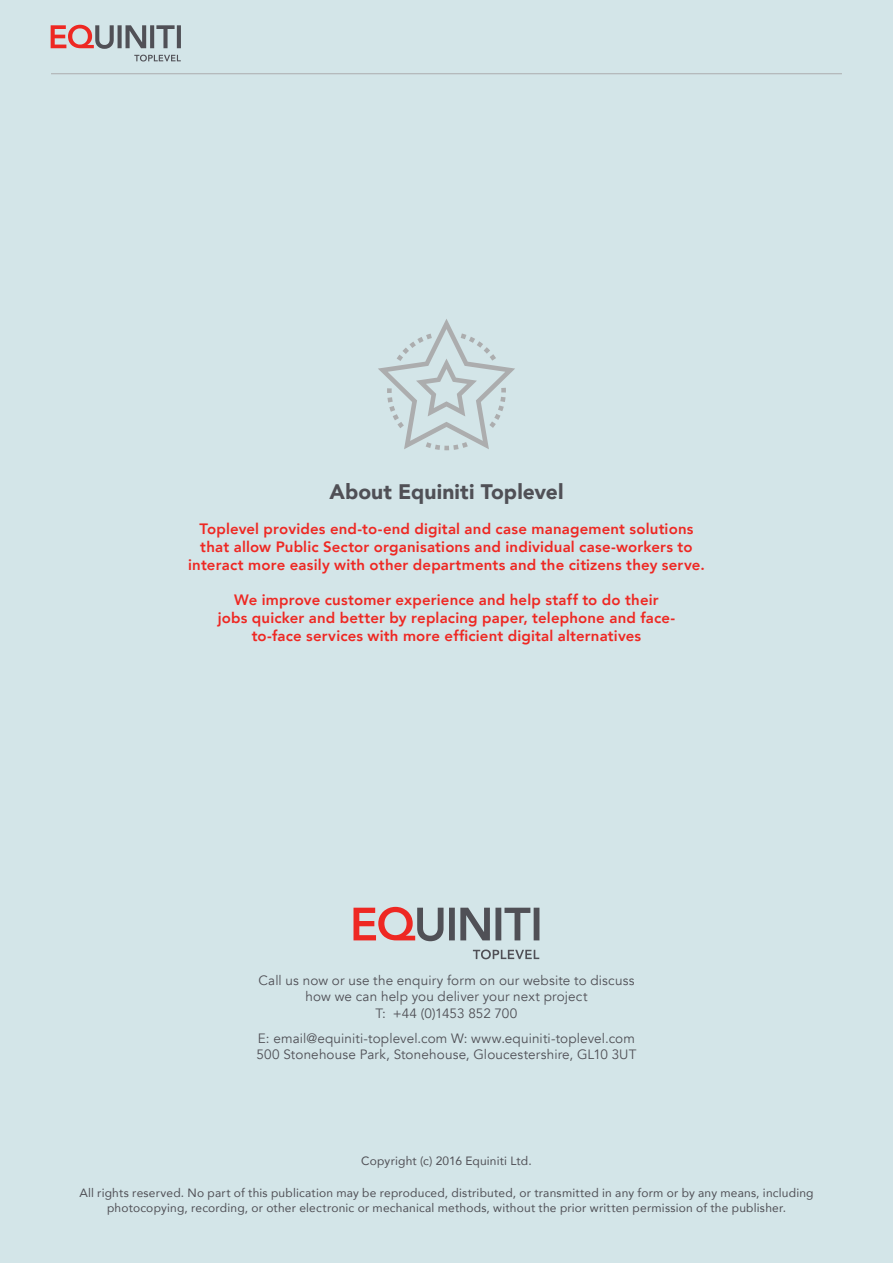
<style>
.page{position:relative;width:893px;height:1263px;background:#d3e5e8}
.page>*{position:absolute;margin:0;border:0;box-sizing:border-box;transform-origin:0 0}
.t1{font:900 21px "Avenir";color:#505056}
.t2{font:800 15px/18px "Avenir";letter-spacing:.01em;color:#ee2823;text-align:center}
.t3{font:13.5px/16.5px "Avenir";letter-spacing:.01em;color:#505056;text-align:center}
.t4{font:12px/15px "Avenir";letter-spacing:.015em;color:#505056;text-align:center}
</style>
<div class="page">
<svg style="left:378px;top:319px;width:137px;height:131px"></svg>
<svg style="left:353px;top:907px;width:186px;height:34px"></svg>
<svg style="left:473px;top:949px;width:66px;height:10px"></svg>
<hr style="left:51px;top:73px;width:791px;height:1px;background:#acadae">
<svg style="left:51px;top:25px;width:130px;height:24px"></svg>
<svg style="left:134px;top:55px;width:47px;height:7px"></svg>
<h1 class="t1" style="left:329px;top:474px;width:235px">About Equiniti Toplevel</h1>
<p class="t2" style="left:188px;top:519px;width:518px">Toplevel provides end-to-end digital and case management solutions that allow Public Sector organisations and individual case-workers to interact more easily with other departments and the citizens they serve.</p>
<p class="t2" style="left:218px;top:590px;width:459px">We improve customer experience and help staff to do their jobs quicker and better by replacing paper, telephone and face&shy;to-face services with more efficient digital alternatives</p>
<p class="t3" style="left:258px;top:972px;width:378px">Call us now or use the enquiry form on our website to discuss how we can help you deliver your next project<br>T: +44 (0)1453 852 700</p>
<p class="t3" style="left:257px;top:1030px;width:381px;text-align:left">E: email@equiniti-toplevel.com W: www.equiniti-toplevel.com<br>500 Stonehouse Park, Stonehouse, Gloucestershire, GL10 3UT</p>
<p class="t4" style="left:361px;top:1153px;width:172px">Copyright (c) 2016 Equiniti Ltd.</p>
<p class="t4" style="left:79px;top:1185px;width:736px">All rights reserved. No part of this publication may be reproduced, distributed, or transmitted in any form or by any means, including photocopying, recording, or other electronic or mechanical methods, without the prior written permission of the publisher.</p>
</div>
